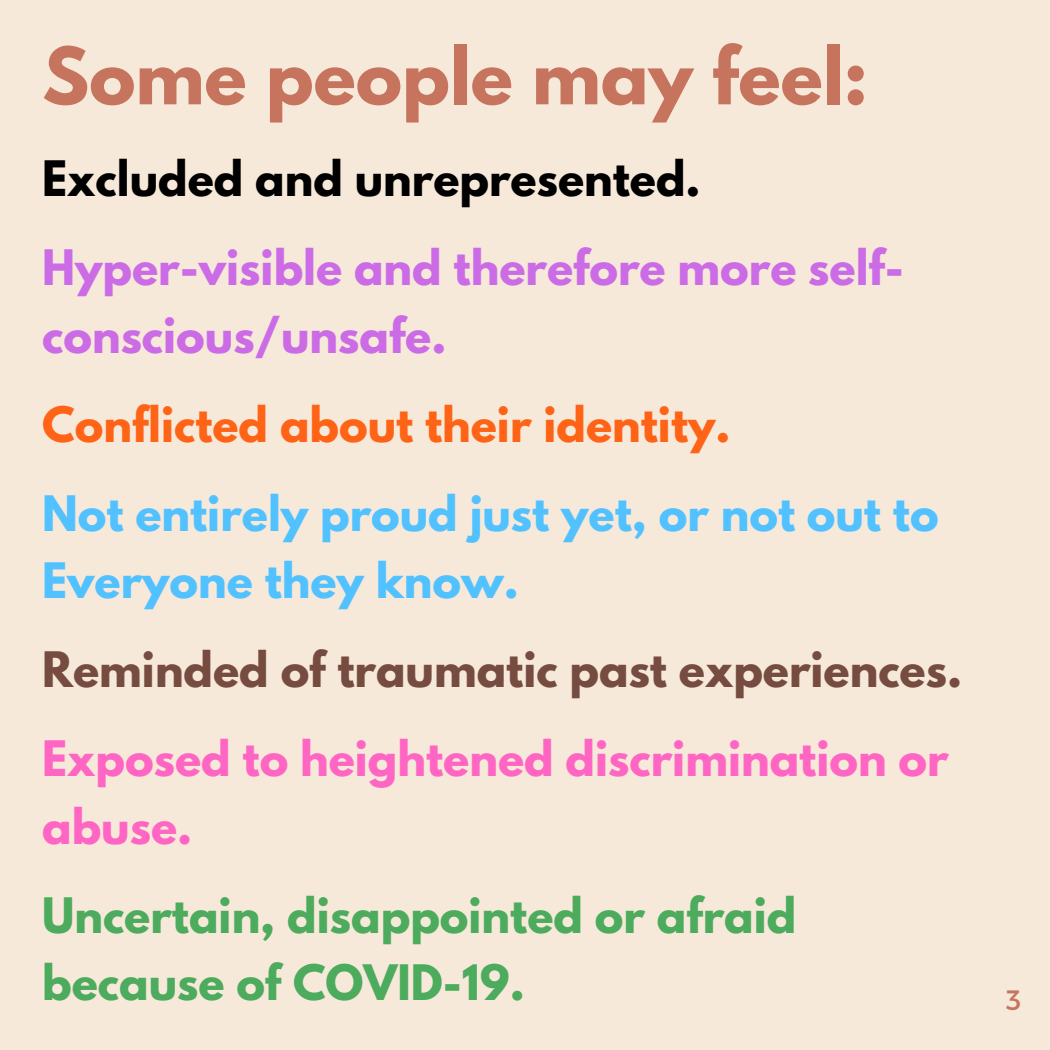
<style>
.page{position:relative;width:1050px;height:1050px;background:#f6e9da}
.page>*{position:absolute;margin:0;border:0;box-sizing:border-box;transform-origin:0 0}
.t1{font:700 70px "League Spartan";color:#c7745e}
.t2{font:700 43.23px/67.4px "League Spartan";color:#cb6ce6}
.t3{font:700 43.23px/67.4px "League Spartan";color:#52c1ff}
.t4{font:700 43.23px/67.4px "League Spartan";color:#4cab5c}
.t5{font:700 43.23px/67.4px "League Spartan";color:#ff66c4}
.t6{font:700 43.23px "League Spartan";color:#764b40}
.t7{font:700 43.23px "League Spartan";color:#ff6316}
.t8{font:700 43.23px "League Spartan";color:#000}
.t9{font:28px "Montserrat";color:#c7745e}
</style>
<div class="page">
<p class="t1" style="left:42px;top:41px;width:827px">Some people may feel:</p>
<p class="t8" style="left:42px;top:158px;width:660px">Excluded and unrepresented.</p>
<p class="t2" style="left:42px;top:240px;width:863px">Hyper-visible and therefore more self&shy;conscious/unsafe.</p>
<p class="t7" style="left:42px;top:403px;width:690px">Conflicted about their identity.</p>
<p class="t3" style="left:42px;top:485px;width:898px">Not entirely proud just yet, or not out to<br>Everyone they know.</p>
<p class="t6" style="left:42px;top:648px;width:922px">Reminded of traumatic past experiences.</p>
<p class="t5" style="left:42px;top:731px;width:908px">Exposed to heightened discrimination or abuse.</p>
<p class="t4" style="left:42px;top:887px;width:756px">Uncertain, disappointed or afraid because of COVID-19.</p>
<p class="t9" style="left:1006px;top:982px;width:17px">3</p>
</div>
